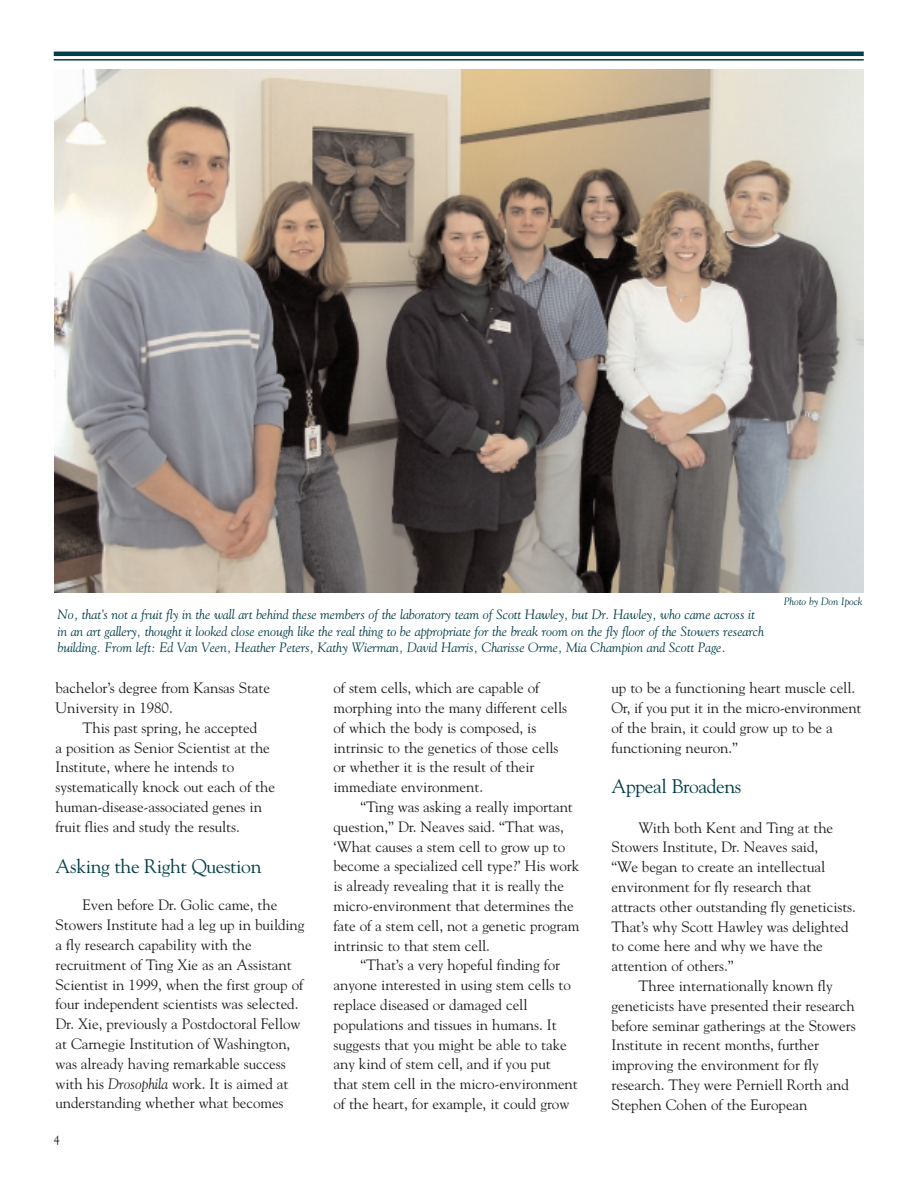
<style>
.page{position:relative;width:918px;height:1188px;background:#fff}
.page>*{position:absolute;margin:0;border:0;box-sizing:border-box;transform-origin:0 0}
.t1{font:19.5px "Goudy";letter-spacing:-.02em;color:#003e49}
.t2{font:15px/19.8px "Goudy";letter-spacing:-.005em;color:#231f20}
.t3{font:italic 13.5px/16.5px "Goudy";letter-spacing:-.005em;color:#003e49}
.t4{font:12px "Goudy";color:#231f20}
.t5{font:italic 10.5px "Goudy";letter-spacing:-.005em;color:#003e49}
.s1{font-style:italic}
</style>
<div class="page">
<img style="left:54px;top:70px;width:810px;height:522px">
<hr style="left:54px;top:52px;width:810px;height:4px;background:#003e49">
<hr style="left:54px;top:59px;width:810px;height:2px;background:#003e49">
<p class="t3" style="left:57px;top:608px;width:708px">No, that’s not a fruit fly in the wall art behind these members of the laboratory team of Scott Hawley, but Dr. Hawley, who came across it in an art gallery, thought it looked close enough like the real thing to be appropriate for the break room on the fly floor of the Stowers research building. From left: Ed Van Veen, Heather Peters, Kathy Wierman, David Harris, Charisse Orme, Mia Champion and Scott Page.</p>
<p class="t5" style="left:784px;top:597px;width:80px">Photo by Don Ipock</p>
<p class="t2" style="left:56px;top:679px;width:216px">bachelor’s degree from Kansas State<br>University in 1980.</p>
<p class="t2" style="left:56px;top:719px;width:221px;text-indent:27px">This past spring, he accepted<br>a position as Senior Scientist at the Institute, where he intends to systematically knock out each of the human-disease-associated genes in fruit flies and study the results.</p>
<h1 class="t1" style="left:56px;top:858px;width:208px">Asking the Right Question</h1>
<p class="t2" style="left:56px;top:896px;width:251px;text-indent:27px">Even before Dr. Golic came, the Stowers Institute had a leg up in building a fly research capability with the recruitment of Ting Xie as an Assistant Scientist in 1999, when the first group of four independent scientists was selected.<br>Dr. Xie, previously a Postdoctoral Fellow at Carnegie Institution of Washington, was already having remarkable success with his <span class="s1">Drosophila</span> work. It is aimed at understanding whether what becomes</p>
<p class="t4" style="left:54px;top:1135px;width:7px">4</p>
<p class="t2" style="left:333px;top:679px;width:235px">of stem cells, which are capable of morphing into the many different cells of which the body is composed, is intrinsic to the genetics of those cells or whether it is the result of their immediate environment.</p>
<p class="t2" style="left:333px;top:798px;width:248px;text-indent:27px">“Ting was asking a really important question,” Dr. Neaves said. “That was, ‘What causes a stem cell to grow up to become a specialized cell type?’ His work is already revealing that it is really the micro-environment that determines the fate of a stem cell, not a genetic program intrinsic to that stem cell.</p>
<p class="t2" style="left:334px;top:956px;width:246px;text-indent:27px">“That’s a very hopeful finding for anyone interested in using stem cells to replace diseased or damaged cell populations and tissues in humans. It suggests that you might be able to take any kind of stem cell, and if you put that stem cell in the micro-environment of the heart, for example, it could grow</p>
<p class="t2" style="left:612px;top:679px;width:252px">up to be a functioning heart muscle cell.<br>Or, if you put it in the micro-environment of the brain, it could grow up to be a functioning neuron.”</p>
<h1 class="t1" style="left:612px;top:779px;width:131px">Appeal Broadens</h1>
<p class="t2" style="left:639px;top:819px;width:196px">With both Kent and Ting at the</p>
<p class="t2" style="left:612px;top:839px;width:208px">Stowers Institute, Dr. Neaves said,</p>
<p class="t2" style="left:612px;top:858px;width:215px">“We began to create an intellectual</p>
<p class="t2" style="left:612px;top:878px;width:201px">environment for fly research that</p>
<p class="t2" style="left:612px;top:898px;width:246px">attracts other outstanding fly geneticists.</p>
<p class="t2" style="left:612px;top:918px;width:239px">That’s why Scott Hawley was delighted</p>
<p class="t2" style="left:612px;top:938px;width:213px">to come here and why we have the</p>
<p class="t2" style="left:612px;top:957px;width:124px">attention of others.”</p>
<p class="t2" style="left:639px;top:977px;width:196px">Three internationally known fly</p>
<p class="t2" style="left:612px;top:997px;width:245px">geneticists have presented their research</p>
<p class="t2" style="left:612px;top:1017px;width:246px">before seminar gatherings at the Stowers</p>
<p class="t2" style="left:612px;top:1037px;width:209px">Institute in recent months, further</p>
<p class="t2" style="left:612px;top:1056px;width:209px">improving the environment for fly</p>
<p class="t2" style="left:612px;top:1076px;width:239px">research. They were Perniell Rorth and</p>
<p class="t2" style="left:612px;top:1096px;width:198px">Stephen Cohen of the European</p>
</div>
